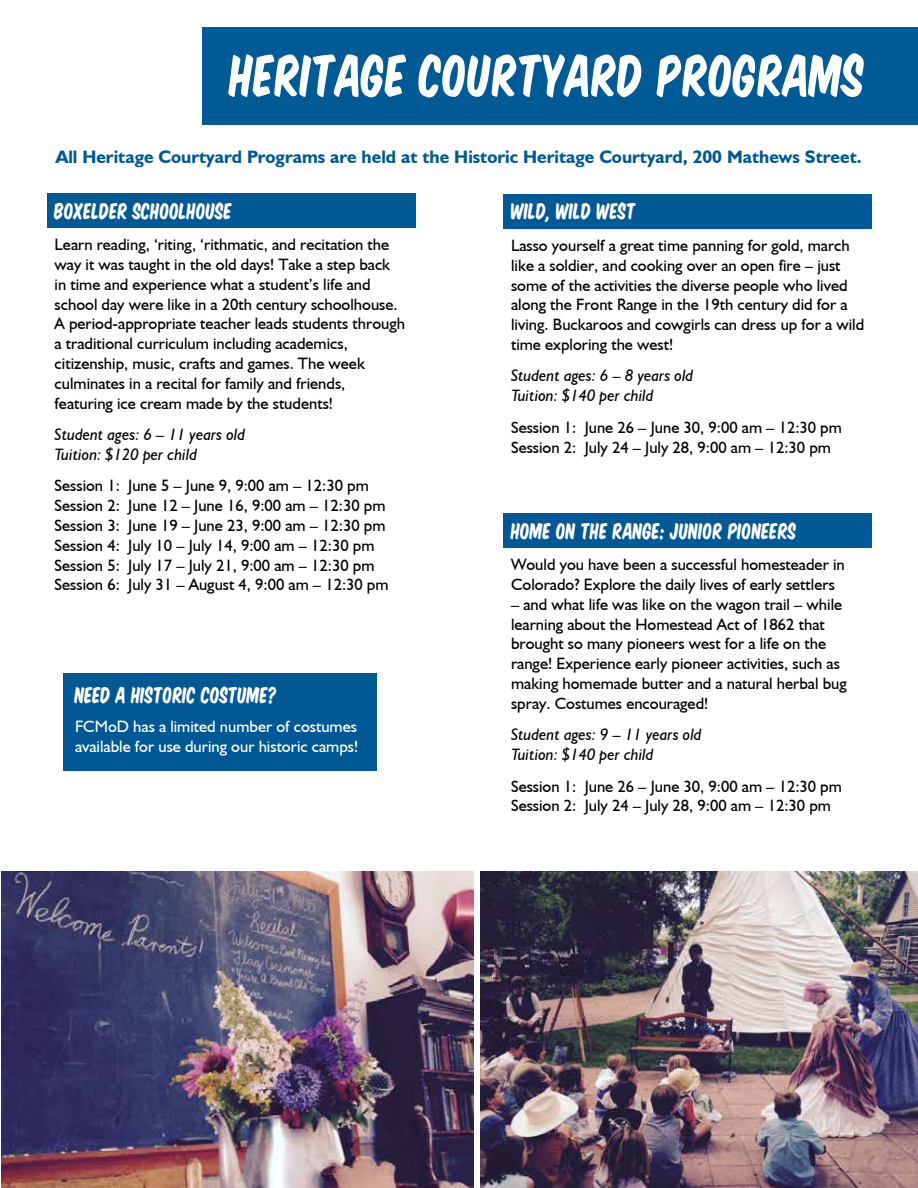
<style>
.page{position:relative;width:918px;height:1188px;background:#fff}
.page>*{position:absolute;margin:0;border:0;box-sizing:border-box;transform-origin:0 0}
.t1{font:54px "Komika Title";color:#fff}
.t2{font:21px "Komika Title";color:#fff}
.t3{font:700 18px "Humanist 521 BT";color:#005994}
.t4{font:16.5px/19.8px "Humanist 521 BT";color:#000}
.t5{font:italic 16.5px/19.8px "Humanist 521 BT";color:#000}
.t6{font:16.5px/19.8px "Humanist 521 BT";color:#fff}
</style>
<div class="page">
<div style="left:202px;top:27px;width:716px;height:97px;background:#005a96"></div>
<div style="left:63px;top:673px;width:314px;height:97px;background:#005994"></div>
<div style="left:47px;top:194px;width:369px;height:34px;background:#005994"></div>
<div style="left:504px;top:194px;width:368px;height:35px;background:#005994"></div>
<div style="left:504px;top:514px;width:368px;height:34px;background:#005994"></div>
<img style="left:1px;top:871px;width:472px;height:317px">
<img style="left:481px;top:871px;width:437px;height:317px">
<h1 class="t1" style="left:230px;top:35px;width:637px">HERITAGE COURTYARD PROGRAMS</h1>
<p class="t3" style="left:55px;top:146px;width:808px">All Heritage Courtyard Programs are held at the Historic Heritage Courtyard, 200 Mathews Street.</p>
<p class="t2" style="left:511px;top:196px;width:126px">WILD, WILD WEST</p>
<p class="t4" style="left:511px;top:235px;width:355px">Lasso yourself a great time panning for gold, march like a soldier, and cooking over an open fire – just some of the activities the diverse people who lived along the Front Range in the 19th century did for a living. Buckaroos and cowgirls can dress up for a wild time exploring the west!</p>
<p class="t5" style="left:511px;top:366px;width:184px">Student ages: 6 – 8 years old<br>Tuition: $140 per child</p>
<p class="t4" style="left:511px;top:417px;width:332px">Session 1: June 26 – June 30, 9:00 am – 12:30 pm<br>Session 2: July 24 – July 28, 9:00 am – 12:30 pm</p>
<p class="t2" style="left:55px;top:195px;width:179px">BOXELDER SCHOOLHOUSE</p>
<p class="t4" style="left:55px;top:234px;width:352px">Learn reading, ‘riting, ‘rithmatic, and recitation the way it was taught in the old days! Take a step back in time and experience what a student’s life and school day were like in a 20th century schoolhouse.<br>A period-appropriate teacher leads students through a traditional curriculum including academics, citizenship, music, crafts and games. The week culminates in a recital for family and friends, featuring ice cream made by the students!</p>
<p class="t5" style="left:55px;top:424px;width:192px">Student ages: 6 – 11 years old<br>Tuition: $120 per child</p>
<p class="t4" style="left:55px;top:476px;width:336px">Session 1: June 5 – June 9, 9:00 am – 12:30 pm Session 2: June 12 – June 16, 9:00 am – 12:30 pm Session 3: June 19 – June 23, 9:00 am – 12:30 pm Session 4: July 10 – July 14, 9:00 am – 12:30 pm Session 5: July 17 – July 21, 9:00 am – 12:30 pm Session 6: July 31 – August 4, 9:00 am – 12:30 pm</p>
<p class="t2" style="left:511px;top:515px;width:287px">HOME ON THE RANGE: JUNIOR PIONEERS</p>
<p class="t4" style="left:511px;top:554px;width:335px">Would you have been a successful homesteader in<br>Colorado? Explore the daily lives of early settlers</p>
<p class="t4" style="left:511px;top:594px;width:337px">– and what life was like on the wagon trail – while learning about the Homestead Act of 1862 that brought so many pioneers west for a life on the range! Experience early pioneer activities, such as making homemade butter and a natural herbal bug spray. Costumes encouraged!</p>
<p class="t5" style="left:511px;top:725px;width:192px">Student ages: 9 – 11 years old<br>Tuition: $140 per child</p>
<p class="t4" style="left:511px;top:776px;width:332px">Session 1: June 26 – June 30, 9:00 am – 12:30 pm<br>Session 2: July 24 – July 28, 9:00 am – 12:30 pm</p>
<p class="t2" style="left:75px;top:680px;width:204px">NEED A HISTORIC COSTUME?</p>
<p class="t6" style="left:75px;top:716px;width:285px">FCMoD has a limited number of costumes available for use during our historic camps!</p>
</div>
